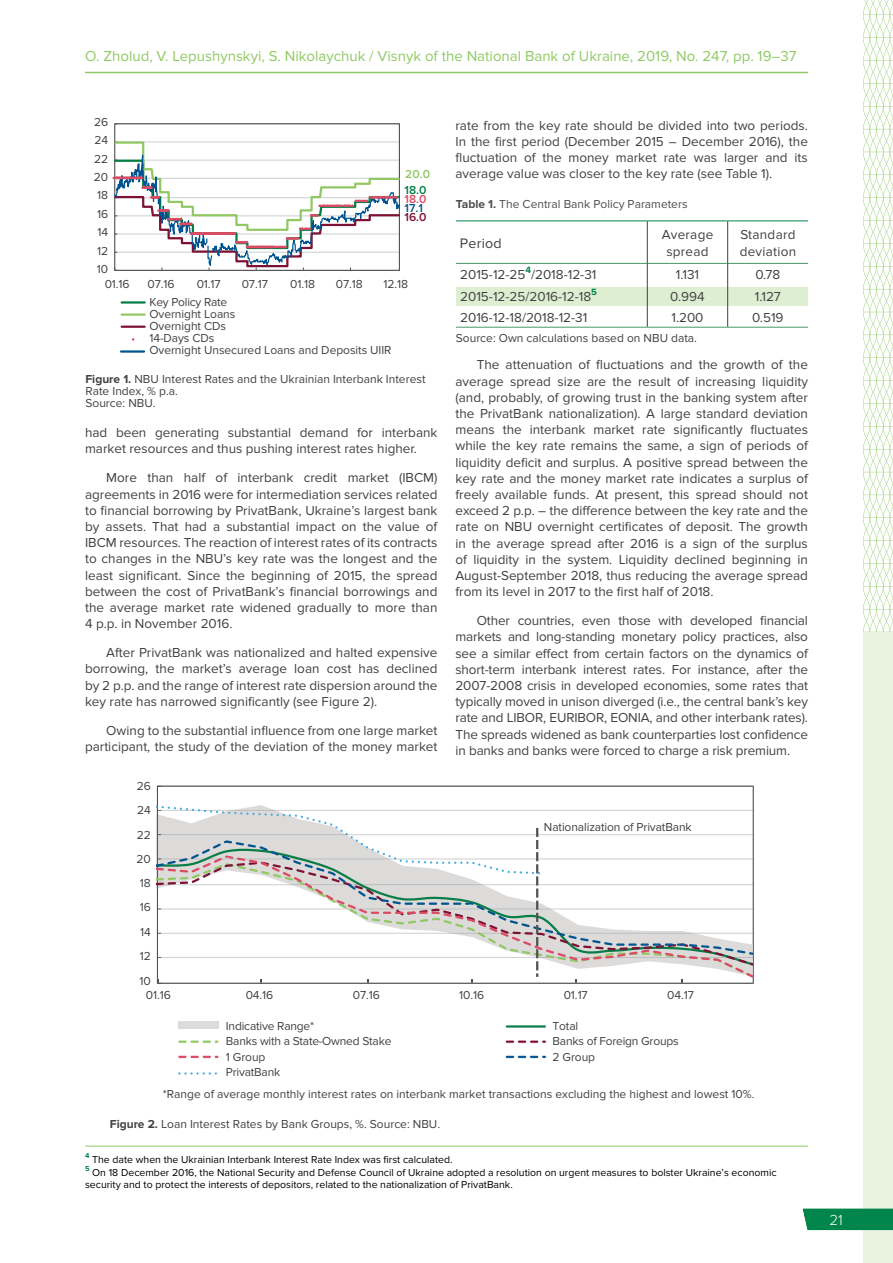
<style>
.page{position:relative;width:893px;height:1263px;background:#fff}
.page>*{position:absolute;margin:0;border:0;box-sizing:border-box;transform-origin:0 0}
.t1{font:15px "Proxima Nova";color:#91ca64}
.t2{font:300 15px "Proxima Nova";color:#fff}
.t3{font:14.25px "Proxima Nova";letter-spacing:.02em;color:#414042}
.t4{font:13.5px/16.2px "Proxima Nova";color:#414042;text-align:justify}
.t5{font:13.5px/16.2px "Proxima Nova";letter-spacing:.02em;color:#414042;text-align:center}
.t6{font:12px/12px "Proxima Nova";letter-spacing:-.005em;color:#414042}
.t7{font:12px "Proxima Nova";color:#4d4d4f}
.t8{font:600 12px "Proxima Nova";color:#91c864}
.t9{font:600 12px "Proxima Nova";color:#047d46}
.t10{font:600 12px "Proxima Nova";color:#dc4b64}
.t11{font:600 12px "Proxima Nova";color:#005591}
.t12{font:600 12px "Proxima Nova";color:#7d1234}
.t13{font:10.5px/12.6px "Proxima Nova";color:#000}
.t14{font:700 9.45px "Proxima Nova";color:#00854a}
.s1{font-weight:700}
</style>
<div class="page">
<svg style="left:863px;top:0;width:30px;height:631px"></svg>
<hr style="left:0;top:631px;width:1px;height:632px;background:#91ca64">
<div style="left:863px;top:631px;width:30px;height:632px;background:#e9f4e0"></div>
<div style="left:803px;top:1209px;width:90px;height:21px;background:#00854a"></div>
<hr style="left:85px;top:72px;width:723px;height:1px;background:#91ca64">
<hr style="left:85px;top:1146px;width:723px;height:1px;background:#91ca64">
<svg style="left:114px;top:123px;width:286px;height:17px"></svg>
<svg style="left:112px;top:140px;width:288px;height:131px"></svg>
<hr style="left:122px;top:301px;width:23px;height:3px;background:#047d46">
<hr style="left:122px;top:313px;width:23px;height:3px;background:#91c864">
<hr style="left:122px;top:326px;width:23px;height:2px;background:#7d1234">
<hr style="left:121px;top:350px;width:23px;height:3px;background:#005591">
<hr style="left:456px;top:220px;width:191px;height:1px;background:#00854a">
<hr style="left:647px;top:220px;width:81px;height:1px;background:#00854a">
<hr style="left:728px;top:220px;width:80px;height:1px;background:#00854a">
<hr style="left:456px;top:327px;width:191px;height:1px;background:#49996a">
<hr style="left:647px;top:327px;width:81px;height:1px;background:#49996a">
<hr style="left:728px;top:327px;width:80px;height:1px;background:#49996a">
<hr style="left:647px;top:221px;width:1px;height:42px;background:#414042">
<hr style="left:727px;top:221px;width:1px;height:42px;background:#414042">
<svg style="left:456px;top:263px;width:352px;height:64px"></svg>
<svg style="left:157px;top:786px;width:597px;height:198px"></svg>
<hr style="left:506px;top:1025px;width:40px;height:2px;background:#097e47">
<svg style="left:178px;top:1040px;width:41px;height:3px"></svg>
<svg style="left:505px;top:1040px;width:42px;height:3px"></svg>
<svg style="left:178px;top:1055px;width:41px;height:4px"></svg>
<svg style="left:505px;top:1055px;width:42px;height:4px"></svg>
<svg style="left:178px;top:1072px;width:40px;height:3px"></svg>
<svg style="left:157px;top:805px;width:595px;height:179px"></svg>
<div style="left:178px;top:1021px;width:41px;height:8px;background:#dddbda"></div>
<p class="t1" style="left:85px;top:48px;width:713px">O. Zholud, V. Lepushynskyi, S. Nikolaychuk / Visnyk of the National Bank of Ukraine, 2019, No. 247, pp. 19–37</p>
<p class="t6" style="left:94px;top:116px;width:16px">26</p>
<p class="t6" style="left:94px;top:134px;width:15px">24</p>
<p class="t6" style="left:94px;top:153px;width:16px">22</p>
<p class="t6" style="left:94px;top:171px;width:16px">20</p>
<p class="t6" style="left:97px;top:189px;width:12px">18</p>
<p class="t6" style="left:97px;top:208px;width:13px">16</p>
<p class="t6" style="left:97px;top:226px;width:12px">14</p>
<p class="t6" style="left:97px;top:245px;width:13px">12</p>
<p class="t6" style="left:97px;top:263px;width:13px">10</p>
<p class="t8" style="left:405px;top:167px;width:27px">20.0</p>
<p class="t9" style="left:404px;top:183px;width:24px">18.0</p>
<p class="t10" style="left:404px;top:192px;width:24px">18.0</p>
<p class="t11" style="left:404px;top:201px;width:20px">17.1</p>
<p class="t12" style="left:404px;top:211px;width:24px">16.0</p>
<p class="t6" style="left:105px;top:278px;width:27px">01.16</p>
<p class="t6" style="left:147px;top:278px;width:29px">07.16</p>
<p class="t6" style="left:197px;top:278px;width:26px">01.17</p>
<p class="t6" style="left:242px;top:278px;width:28px">07.17</p>
<p class="t6" style="left:290px;top:278px;width:26px">01.18</p>
<p class="t6" style="left:336px;top:278px;width:29px">07.18</p>
<p class="t6" style="left:149px;top:296px;width:244px">Key Policy Rate<br>Overnight Loans<br>Overnight CDs<br>14-Days CDs<br>Overnight Unsecured Loans and Deposits UIIR</p>
<p class="t6" style="left:383px;top:278px;width:26px">12.18</p>
<p class="t6" style="left:85px;top:373px;width:342px"><span class="s1">Figure 1.</span> NBU Interest Rates and the Ukrainian Interbank Interest<br>Rate Index, % p.a.<br>Source: NBU.</p>
<p class="t4" style="left:85px;top:425px;width:354px">had been generating substantial demand for interbank market resources and thus pushing interest rates higher.</p>
<p class="t4" style="left:85px;top:470px;width:354px;text-indent:21px">More than half of interbank credit market (IBCM) agreements in 2016 were for intermediation services related to financial borrowing by PrivatBank, Ukraine’s largest bank by assets. That had a substantial impact on the value of IBCM resources. The reaction of interest rates of its contracts to changes in the NBU’s key rate was the longest and the least significant. Since the beginning of 2015, the spread between the cost of PrivatBank’s financial borrowings and the average market rate widened gradually to more than 4 p.p. in November 2016.</p>
<p class="t4" style="left:85px;top:645px;width:354px;text-indent:21px">After PrivatBank was nationalized and halted expensive borrowing, the market’s average loan cost has declined by 2 p.p. and the range of interest rate dispersion around the key rate has narrowed significantly (see Figure 2).</p>
<p class="t4" style="left:85px;top:722px;width:354px;text-align:right">Owing to the substantial influence from one large market participant, the study of the deviation of the money market</p>
<p class="t6" style="left:137px;top:780px;width:16px">26</p>
<p class="t6" style="left:137px;top:804px;width:15px">24</p>
<p class="t6" style="left:137px;top:829px;width:16px">22</p>
<p class="t6" style="left:136px;top:853px;width:16px">20</p>
<p class="t6" style="left:140px;top:877px;width:12px">18</p>
<p class="t6" style="left:140px;top:902px;width:13px">16</p>
<p class="t6" style="left:140px;top:926px;width:12px">14</p>
<p class="t6" style="left:140px;top:951px;width:13px">12</p>
<p class="t6" style="left:139px;top:975px;width:13px">10</p>
<p class="t4" style="left:455px;top:117px;width:354px">rate from the key rate should be divided into two periods.<br>In the first period (December 2015 – December 2016), the fluctuation of the money market rate was larger and its average value was closer to the key rate (see Table 1).<sup>45</sup></p>
<p class="t7" style="left:456px;top:197px;width:233px"><span class="s1">Table 1.</span> The Central Bank Policy Parameters</p>
<p class="t3" style="left:460px;top:235px;width:43px">Period</p>
<p class="t5" style="left:662px;top:227px;width:53px">Average spread</p>
<p class="t5" style="left:740px;top:227px;width:58px;text-align:left">Standard deviation</p>
<p class="t4" style="left:460px;top:267px;width:138px">2015-12-25<sup>4</sup>/2018-12-31</p>
<p class="t4" style="left:676px;top:267px;width:25px">1.131</p>
<p class="t4" style="left:755px;top:267px;width:26px">0.78</p>
<p class="t4" style="left:460px;top:288px;width:133px">2015-12-25/2016-12-18</p>
<p class="t14" style="left:591px;top:286px;width:7px">5</p>
<p class="t4" style="left:670px;top:288px;width:36px">0.994</p>
<p class="t4" style="left:755px;top:288px;width:28px">1.127</p>
<p class="t4" style="left:460px;top:309px;width:129px">2016-12-18/2018-12-31</p>
<p class="t4" style="left:671px;top:309px;width:34px">1.200</p>
<p class="t4" style="left:752px;top:309px;width:33px">0.519</p>
<p class="t6" style="left:456px;top:332px;width:243px">Source: Own calculations based on NBU data.</p>
<p class="t4" style="left:455px;top:357px;width:354px;text-indent:21px">The attenuation of fluctuations and the growth of the average spread size are the result of increasing liquidity (and, probably, of growing trust in the banking system after the PrivatBank nationalization). A large standard deviation means the interbank market rate significantly fluctuates while the key rate remains the same, a sign of periods of liquidity deficit and surplus. A positive spread between the key rate and the money market rate indicates a surplus of freely available funds. At present, this spread should not exceed 2 p.p. – the difference between the key rate and the rate on NBU overnight certificates of deposit. The growth in the average spread after 2016 is a sign of the surplus of liquidity in the system. Liquidity declined beginning in August-September 2018, thus reducing the average spread from its level in 2017 to the first half of 2018.</p>
<p class="t4" style="left:455px;top:613px;width:354px;text-indent:21px">Other countries, even those with developed financial markets and long-standing monetary policy practices, also see a similar effect from certain factors on the dynamics of short-term interbank interest rates. For instance, after the 2007-2008 crisis in developed economies, some rates that typically moved in unison diverged (i.e., the central bank’s key rate and LIBOR, EURIBOR, EONIA, and other interbank rates).<br>The spreads widened as bank counterparties lost confidence in banks and banks were forced to charge a risk premium.</p>
<p class="t6" style="left:544px;top:821px;width:149px">Nationalization of PrivatBank</p>
<p class="t6" style="left:146px;top:989px;width:27px">01.16</p>
<p class="t6" style="left:246px;top:989px;width:29px">04.16</p>
<p class="t6" style="left:353px;top:989px;width:29px">07.16</p>
<p class="t6" style="left:459px;top:989px;width:27px">10.16</p>
<p class="t6" style="left:564px;top:989px;width:26px">01.17</p>
<p class="t6" style="left:667px;top:989px;width:28px">04.17</p>
<p class="t6" style="left:226px;top:1020px;width:90px">Indicative Range*</p>
<p class="t6" style="left:553px;top:1020px;width:27px">Total</p>
<p class="t6" style="left:226px;top:1035px;width:167px">Banks with a State-Owned Stake</p>
<p class="t6" style="left:553px;top:1035px;width:128px">Banks of Foreign Groups</p>
<p class="t6" style="left:226px;top:1051px;width:41px">1 Group</p>
<p class="t6" style="left:553px;top:1051px;width:44px">2 Group</p>
<p class="t6" style="left:226px;top:1066px;width:56px">PrivatBank</p>
<p class="t6" style="left:163px;top:1088px;width:593px">*Range of average monthly interest rates on interbank market transactions excluding the highest and lowest 10%.</p>
<p class="t6" style="left:110px;top:1118px;width:332px"><span class="s1">Figure 2.</span> Loan Interest Rates by Bank Groups, %. Source: NBU.</p>
<p class="t13" style="left:85px;top:1153px;width:693px"><sup>4</sup> The date when the Ukrainian Interbank Interest Rate Index was first calculated.<br><sup>5</sup> On 18 December 2016, the National Security and Defense Council of Ukraine adopted a resolution on urgent measures to bolster Ukraine’s economic security and to protect the interests of depositors, related to the nationalization of PrivatBank.</p>
<p class="t2" style="left:829px;top:1211px;width:15px">21</p>
</div>
